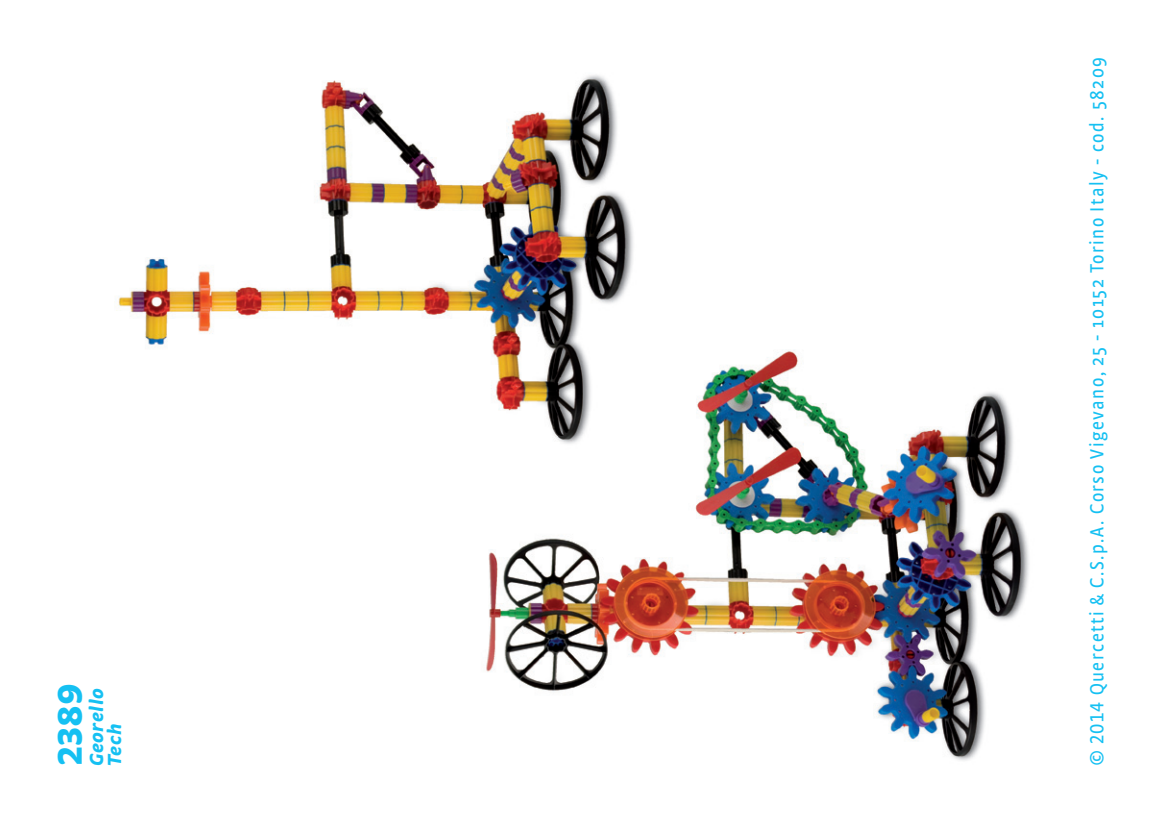
<style>
.page{position:relative;width:1163px;height:823px;background:#fff}
.page>*{position:absolute;margin:0;border:0;box-sizing:border-box;transform-origin:0 0}
.t1{font:900 36px "Strada OT";color:#15c0f2}
.t2{font:condensed 20px "Strada OT";letter-spacing:.075em;color:#15c0f2}
.t3{font:italic 900 20px "Strada OT";letter-spacing:.02em;color:#15c0f2}
</style>
<div class="page">
<img style="left:486px;top:351px;width:543px;height:410px">
<img style="left:116px;top:75px;width:537px;height:435px">
<p class="t1" style="left:48px;top:765px;width:84px;rotate:-90deg">2389</p>
<p class="t3" style="left:84px;top:765px;width:79px;rotate:-90deg">Georello</p>
<p class="t3" style="left:102px;top:765px;width:44px;rotate:-90deg">Tech</p>
<p class="t2" style="left:1085px;top:765px;width:710px;rotate:-90deg">© 2014 Quercetti &amp; C.S.p.A. Corso Vigevano, 25 - 10152 Torino Italy - cod. 58209</p>
</div>
